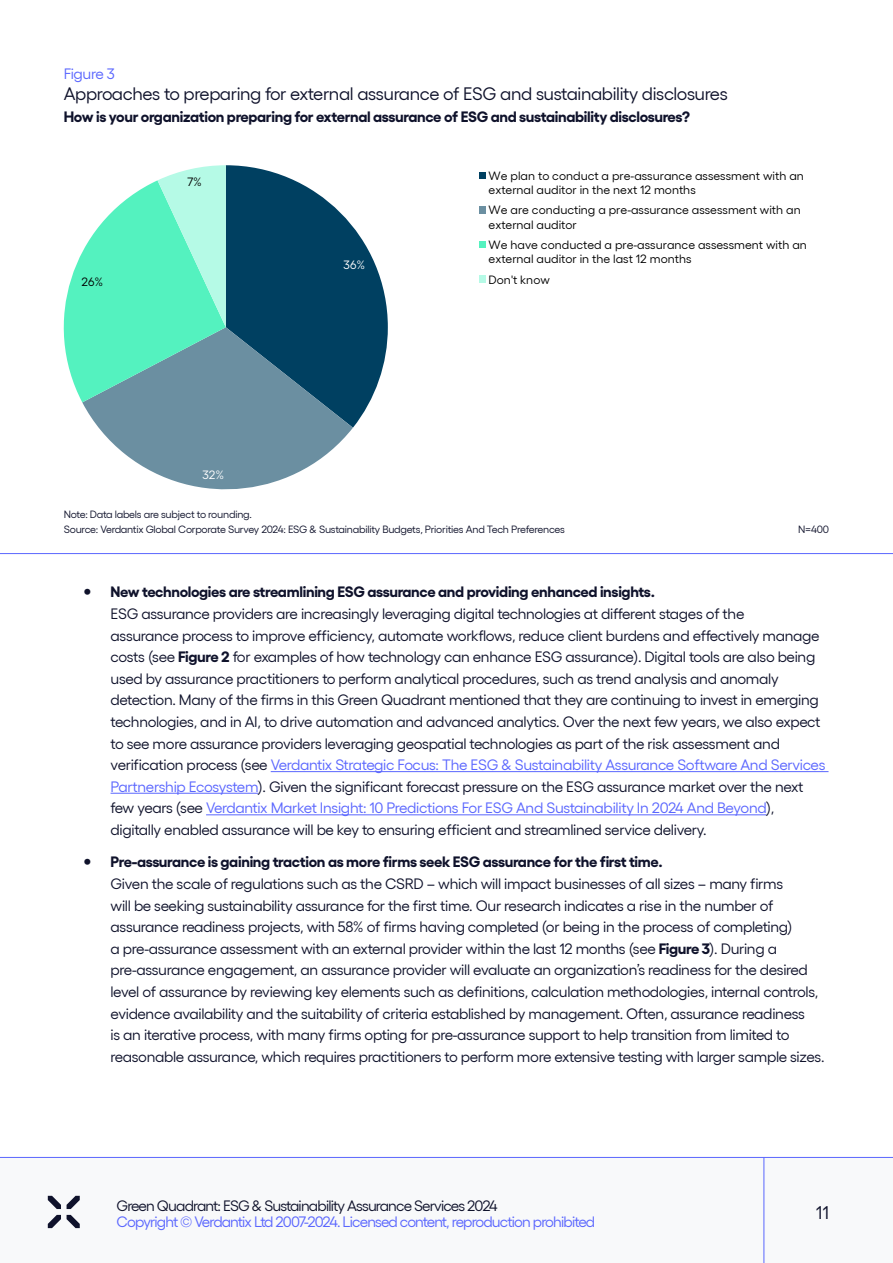
<style>
.page{position:relative;width:893px;height:1263px;background:#fff}
.page>*{position:absolute;margin:0;border:0;box-sizing:border-box;transform-origin:0 0}
.t1{font:18.3px "Gellix";color:#0f122b}
.t2{font:18px "Gellix";letter-spacing:-.02em;color:#0f122b}
.t3{font:15px/21.6px "Gellix";letter-spacing:-.02em;color:#0f122b}
.t4{font:700 15px "Gellix";letter-spacing:-.02em;color:#0f122b}
.t5{font:15px "Gellix";letter-spacing:-.055em;color:#5a66fe}
.t6{font:15px "Gellix";letter-spacing:-.055em;color:#0f122b}
.t7{font:12px/14.4px "Gellix";color:#000}
.t8{font:12px "Gellix";color:#fff}
.t9{font:10.5px/15px "Gellix";letter-spacing:-.02em;color:#0f122b}
.s1{font-weight:700;font-size:21px}
.s2{font-weight:700}
.s3{color:#5a66fe}
</style>
<div class="page">
<hr style="left:0;top:553px;width:893px;height:1px;background:#5a66fe">
<hr style="left:271px;top:771px;width:557px;height:1px;background:#5a66fe">
<hr style="left:111px;top:793px;width:147px;height:1px;background:#5a66fe">
<hr style="left:206px;top:814px;width:560px;height:1px;background:#5a66fe">
<svg style="left:479px;top:172px;width:6px;height:6px"></svg>
<div style="left:479px;top:206px;width:6px;height:7px;background:#6b8fa1"></div>
<svg style="left:479px;top:241px;width:6px;height:6px"></svg>
<div style="left:479px;top:275px;width:6px;height:7px;background:#b5fae6"></div>
<svg style="left:99px;top:428px;width:254px;height:62px;fill:#6b8fa1"></svg>
<svg style="left:63px;top:165px;width:325px;height:263px"></svg>
<div style="left:0;top:1157px;width:893px;height:106px;background:#f8f9fa"></div>
<svg style="left:48px;top:1196px;width:13px;height:13px"></svg>
<svg style="left:48px;top:1215px;width:13px;height:13px"></svg>
<svg style="left:67px;top:1196px;width:13px;height:13px"></svg>
<svg style="left:67px;top:1215px;width:13px;height:13px"></svg>
<hr style="left:0;top:1157px;width:893px;height:1px;background:#5a66fe">
<hr style="left:763px;top:1157px;width:1px;height:106px;background:#5a66fe">
<p class="t5" style="left:64px;top:62px;width:53px">Figure 3</p>
<p class="t2" style="left:64px;top:80px;width:666px">Approaches to preparing for external assurance of ESG and sustainability disclosures</p>
<p class="t4" style="left:64px;top:105px;width:628px">How is your organization preparing for external assurance of ESG and sustainability disclosures?</p>
<p class="t7" style="left:82px;top:273px;width:23px">26%</p>
<p class="t7" style="left:187px;top:174px;width:16px">7%</p>
<p class="t8" style="left:202px;top:465px;width:23px">32%</p>
<p class="t8" style="left:344px;top:256px;width:23px">36%</p>
<p class="t7" style="left:489px;top:167px;width:317px">We plan to conduct a pre-assurance assessment with an external auditor in the next 12 months</p>
<p class="t7" style="left:489px;top:202px;width:314px">We are conducting a pre-assurance assessment with an external auditor</p>
<p class="t7" style="left:489px;top:236px;width:320px">We have conducted a pre-assurance assessment with an external auditor in the last 12 months</p>
<p class="t7" style="left:489px;top:271px;width:63px">Don't know</p>
<p class="t9" style="left:64px;top:505px;width:503px">Note: Data labels are subject to rounding.<br>Source: Verdantix Global Corporate Survey 2024: ESG &amp; Sustainability Budgets, Priorities And Tech Preferences</p>
<p class="t9" style="left:798px;top:520px;width:33px">N=400</p>
<p class="t3" style="left:111px;top:580px;width:716px;text-indent:-27px"><span class="s1">•</span> <span class="s2">New technologies are streamlining ESG assurance and providing enhanced insights.<br></span>ESG assurance providers are increasingly leveraging digital technologies at different stages of the<br>assurance process to improve efficiency, automate workflows, reduce client burdens and effectively manage costs (see <span class="s2">Figure 2</span> for examples of how technology can enhance ESG assurance). Digital tools are also being used by assurance practitioners to perform analytical procedures, such as trend analysis and anomaly detection. Many of the firms in this Green Quadrant mentioned that they are continuing to invest in emerging technologies, and in AI, to drive automation and advanced analytics. Over the next few years, we also expect to see more assurance providers leveraging geospatial technologies as part of the risk assessment and verification process (see <span class="s3">Verdantix Strategic Focus: The ESG &amp; Sustainability Assurance Software And Services Partnership Ecosystem</span>). Given the significant forecast pressure on the ESG assurance market over the next few years (see <span class="s3">Verdantix Market Insight: 10 Predictions For ESG And Sustainability In 2024 And Beyond</span>), digitally enabled assurance will be key to ensuring efficient and streamlined service delivery.</p>
<p class="t3" style="left:111px;top:850px;width:715px;text-indent:-27px"><span class="s1">•</span> <span class="s2">Pre-assurance is gaining traction as more firms seek ESG assurance for the first time.<br></span>Given the scale of regulations such as the CSRD – which will impact businesses of all sizes – many firms<br>will be seeking sustainability assurance for the first time. Our research indicates a rise in the number of assurance readiness projects, with 58% of firms having completed (or being in the process of completing)<br>a pre-assurance assessment with an external provider within the last 12 months (see <span class="s2">Figure 3</span>). During a pre-assurance engagement, an assurance provider will evaluate an organization’s readiness for the desired level of assurance by reviewing key elements such as definitions, calculation methodologies, internal controls, evidence availability and the suitability of criteria established by management. Often, assurance readiness<br>is an iterative process, with many firms opting for pre-assurance support to help transition from limited to reasonable assurance, which requires practitioners to perform more extensive testing with larger sample sizes.</p>
<p class="t6" style="left:117px;top:1194px;width:383px">Green Quadrant: ESG &amp; Sustainability Assurance Services 2024</p>
<p class="t1" style="left:816px;top:1199px;width:15px">11</p>
<p class="t5" style="left:117px;top:1210px;width:480px">Copyright © Verdantix Ltd 2007-2024. Licensed content, reproduction prohibited</p>
</div>
